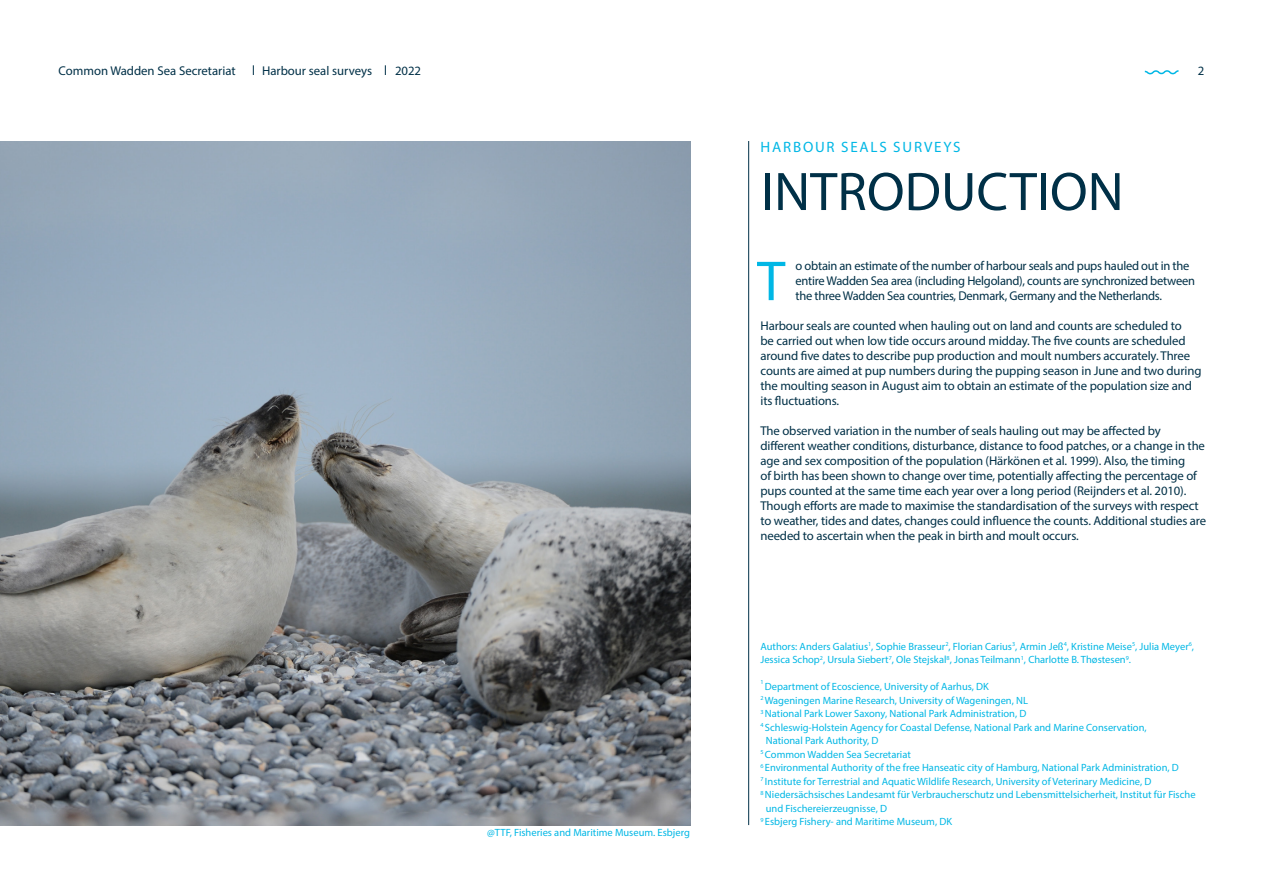
<style>
.page{position:relative;width:1263px;height:893px;background:#fff}
.page>*{position:absolute;margin:0;border:0;box-sizing:border-box;transform-origin:0 0}
.t1{font:56.85px "Myriad Pro";color:#00b7e5}
.t2{font:54.75px "Myriad Pro";color:#003047}
.t3{font:15px "Myriad Pro";letter-spacing:.12em;color:#00b7e5}
.t4{font:12.75px/15px "Myriad Pro";letter-spacing:-.01em;color:#003047}
.t5{font:10.5px/13.5px "Myriad Pro";color:#00b7e5}
.t6{font:6.15px "Myriad Pro";color:#00b7e5}
</style>
<div class="page">
<svg style="left:1144px;top:70px;width:35px;height:5px"></svg>
<img style="left:0;top:141px;width:690px;height:684px">
<hr style="left:748px;top:141px;width:1px;height:684px;background:#003047">
<p class="t4" style="left:58px;top:63px;width:179px">Common Wadden Sea Secretariat</p>
<p class="t4" style="left:262px;top:63px;width:112px">Harbour seal surveys</p>
<p class="t4" style="left:395px;top:63px;width:28px">2022</p>
<p class="t4" style="left:1198px;top:63px;width:8px">2</p>
<p class="t3" style="left:761px;top:138px;width:201px">HARBOUR SEALS SURVEYS</p>
<p class="t2" style="left:761px;top:158px;width:364px">INTRODUCTION</p>
<p class="t5" style="left:487px;top:826px;width:204px">@TTF, Fisheries and Maritime Museum. Esbjerg</p>
<p class="t1" style="left:757px;top:246px;width:30px">T</p>
<p class="t4" style="left:796px;top:258px;width:401px">o obtain an estimate of the number of harbour seals and pups hauled out in the entire Wadden Sea area (including Helgoland), counts are synchronized between the three Wadden Sea countries, Denmark, Germany and the Netherlands.</p>
<p class="t4" style="left:760px;top:318px;width:442px">Harbour seals are counted when hauling out on land and counts are scheduled to<br>be carried out when low tide occurs around midday. The five counts are scheduled around five dates to describe pup production and moult numbers accurately. Three counts are aimed at pup numbers during the pupping season in June and two during the moulting season in August aim to obtain an estimate of the population size and</p>
<p class="t4" style="left:760px;top:393px;width:80px">its fluctuations.</p>
<p class="t4" style="left:760px;top:423px;width:447px">The observed variation in the number of seals hauling out may be affected by different weather conditions, disturbance, distance to food patches, or a change in the age and sex composition of the population (Härkönen et al. 1999). Also, the timing<br>of birth has been shown to change over time, potentially affecting the percentage of pups counted at the same time each year over a long period (Reijnders et al. 2010).<br>Though efforts are made to maximise the standardisation of the surveys with respect to weather, tides and dates, changes could influence the counts. Additional studies are needed to ascertain when the peak in birth and moult occurs.</p>
<p class="t5" style="left:760px;top:639px;width:435px">Authors: Anders Galatius<sup>1</sup>, Sophie Brasseur<sup>2</sup>, Florian Carius<sup>3</sup>, Armin Jeß<sup>4</sup>, Kristine Meise<sup>5</sup>, Julia Meyer<sup>6</sup>,<br>Jessica Schop<sup>2</sup>, Ursula Siebert<sup>7</sup>, Ole Stejskal<sup>8</sup>, Jonas Teilmann<sup>1</sup>, Charlotte B. Thøstesen<sup>9</sup>.</p>
<p class="t6" style="left:760px;top:678px;width:5px">1</p>
<p class="t5" style="left:765px;top:680px;width:226px">Department of Ecoscience, University of Aarhus, DK</p>
<p class="t5" style="left:760px;top:693px;width:269px"><sup>2</sup> Wageningen Marine Research, University of Wageningen, NL</p>
<p class="t5" style="left:760px;top:707px;width:267px"><sup>3</sup> National Park Lower Saxony, National Park Administration, D</p>
<p class="t5" style="left:766px;top:720px;width:382px;text-indent:-5px"><sup>4</sup> Schleswig-Holstein Agency for Coastal Defense, National Park and Marine Conservation,<br>National Park Authority, D</p>
<p class="t5" style="left:760px;top:747px;width:152px"><sup>5</sup> Common Wadden Sea Secretariat</p>
<p class="t5" style="left:760px;top:761px;width:420px"><sup>6</sup> Environmental Authority of the free Hanseatic city of Hamburg, National Park Administration, D</p>
<p class="t5" style="left:760px;top:774px;width:392px"><sup>7</sup> Institute for Terrestrial and Aquatic Wildlife Research, University of Veterinary Medicine, D</p>
<p class="t5" style="left:766px;top:788px;width:431px;text-indent:-5px"><sup>8</sup> Niedersächsisches Landesamt für Verbraucherschutz und Lebensmittelsicherheit, Institut für Fische und Fischereierzeugnisse, D</p>
<p class="t5" style="left:760px;top:815px;width:193px"><sup>9</sup> Esbjerg Fishery- and Maritime Museum, DK</p>
</div>
